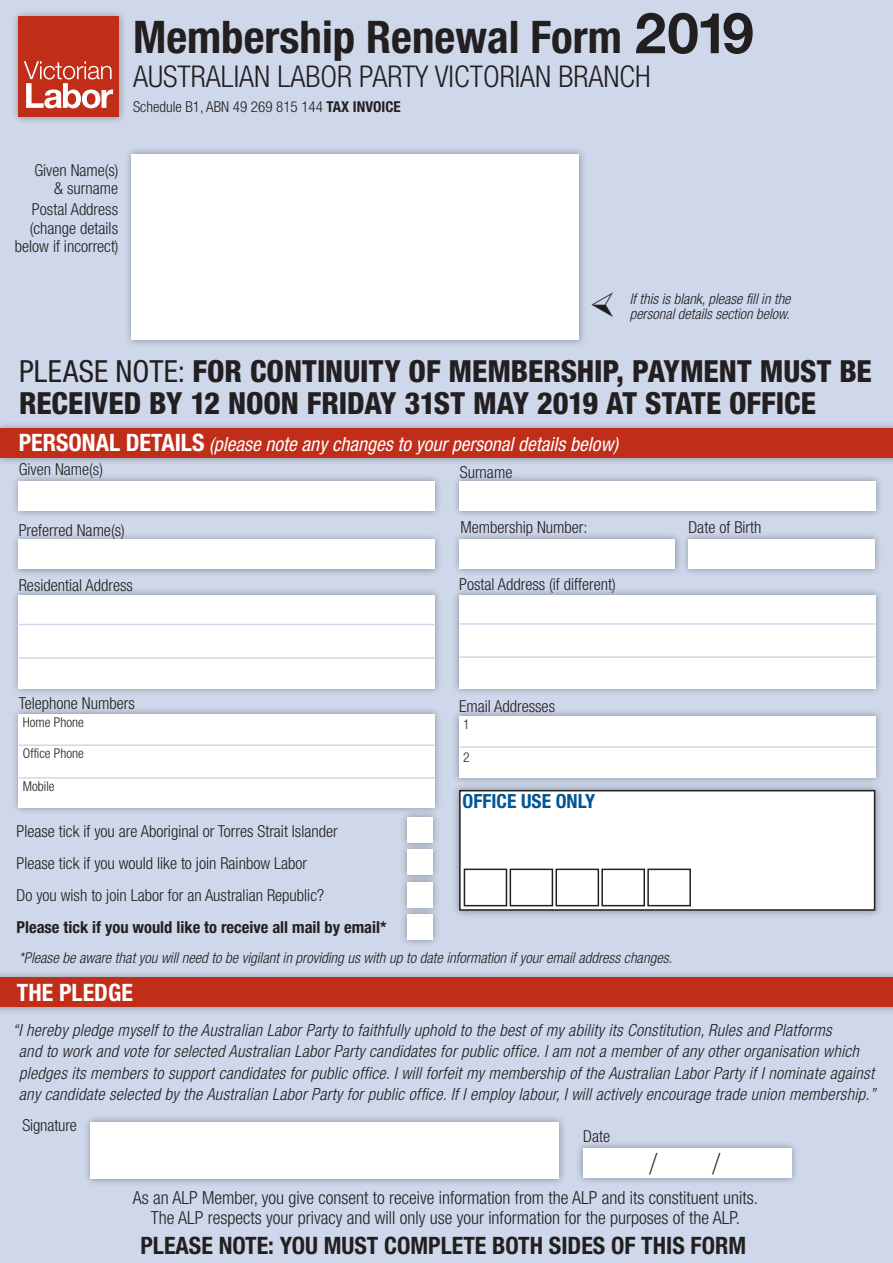
<style>
.page{position:relative;width:893px;height:1263px;background:#ced8ea}
.page>*{position:absolute;margin:0;border:0;box-sizing:border-box;transform-origin:0 0}
.t1{font:700 56.55px "Helvetica Neue";color:#231f20}
.t2{font:700 condensed 45px "Helvetica Neue";color:#231f20}
.t3{font:800 condensed 30.45px/31.5px "Helvetica Neue";color:#231f20}
.t4{font:300 condensed 30px "Helvetica Neue";color:#231f20}
.t5{font:30px "Times New Roman";color:#231f20}
.t6{font:700 condensed 24px "Helvetica Neue";color:#231f20}
.t7{font:700 condensed 24px "Helvetica Neue";color:#fff}
.t8{font:italic condensed 19.5px "Helvetica Neue";color:#fff}
.t9{font:700 condensed 19.5px "Helvetica Neue";color:#005595}
.t10{font:300 condensed 18px/19.5px "Helvetica Neue";color:#231f20;text-align:center}
.t11{font:italic 300 condensed 16.8px/21.3px "Helvetica Neue";letter-spacing:.015em;color:#231f20}
.t12{font:300 condensed 16.5px/18px "Helvetica Neue";color:#231f20;text-align:right}
.t13{font:700 condensed 16.5px "Helvetica Neue";color:#231f20}
.t14{font:italic 300 condensed 15px "Helvetica Neue";color:#231f20}
.t15{font:300 condensed 15px "Helvetica Neue";color:#231f20}
.t16{font:italic 300 condensed 14.85px/15px "Helvetica Neue";color:#231f20}
.t17{font:300 condensed 13.5px "Helvetica Neue";color:#231f20}
.s1{font-weight:700}
.s2{font-weight:400}
.s3{font-weight:700;font-style:normal;font-size:24px}
</style>
<div class="page">
<div style="left:11px;top:474px;width:431px;height:45px;background:#231f20;opacity:.4"></div>
<div style="left:19px;top:481px;width:416px;height:30px;background:#fff"></div>
<div style="left:0;top:421px;width:893px;height:45px;background:#231f20;opacity:.4"></div>
<div style="left:0;top:429px;width:893px;height:29px;background:#c02d19"></div>
<div style="left:452px;top:474px;width:431px;height:45px;background:#231f20;opacity:.4"></div>
<div style="left:460px;top:481px;width:416px;height:30px;background:#fff"></div>
<div style="left:11px;top:532px;width:431px;height:45px;background:#231f20;opacity:.4"></div>
<div style="left:19px;top:540px;width:416px;height:29px;background:#fff"></div>
<div style="left:11px;top:587px;width:431px;height:109px;background:#231f20;opacity:.4"></div>
<div style="left:19px;top:595px;width:416px;height:94px;background:#fff"></div>
<hr style="left:19px;top:657px;width:416px;height:2px;background:#ced8ea">
<hr style="left:19px;top:624px;width:416px;height:1px;background:#ced8ea">
<div style="left:124px;top:147px;width:463px;height:200px;background:#231f20;opacity:.4"></div>
<div style="left:131px;top:154px;width:448px;height:186px;background:#fff"></div>
<div style="left:451px;top:587px;width:432px;height:109px;background:#231f20;opacity:.4"></div>
<div style="left:459px;top:595px;width:416px;height:94px;background:#fff"></div>
<hr style="left:459px;top:623px;width:416px;height:2px;background:#ced8ea">
<hr style="left:459px;top:656px;width:416px;height:2px;background:#ced8ea">
<div style="left:451px;top:708px;width:432px;height:77px;background:#231f20;opacity:.4"></div>
<div style="left:459px;top:716px;width:416px;height:62px;background:#fff"></div>
<hr style="left:459px;top:746px;width:416px;height:2px;background:#ced8ea">
<div style="left:11px;top:706px;width:431px;height:109px;background:#231f20;opacity:.4"></div>
<div style="left:19px;top:714px;width:416px;height:93px;background:#fff"></div>
<hr style="left:19px;top:744px;width:416px;height:2px;background:#ced8ea">
<hr style="left:19px;top:777px;width:416px;height:2px;background:#ced8ea">
<div style="left:452px;top:532px;width:231px;height:45px;background:#231f20;opacity:.4"></div>
<div style="left:460px;top:539px;width:215px;height:30px;background:#fff"></div>
<div style="left:681px;top:532px;width:202px;height:45px;background:#231f20;opacity:.4"></div>
<div style="left:688px;top:539px;width:187px;height:30px;background:#fff"></div>
<div style="left:451px;top:782px;width:432px;height:136px;background:#231f20;opacity:.4"></div>
<div style="left:460px;top:791px;width:415px;height:119px;background:#fff"></div>
<div style="left:459px;top:790px;width:416px;height:121px;border:2px solid #231f20"></div>
<div style="left:647px;top:868px;width:44px;height:38px;border:2px solid #231f20"></div>
<div style="left:601px;top:868px;width:44px;height:38px;border:2px solid #231f20"></div>
<div style="left:555px;top:868px;width:44px;height:38px;border:2px solid #231f20"></div>
<div style="left:510px;top:868px;width:43px;height:38px;border:2px solid #231f20"></div>
<div style="left:464px;top:868px;width:43px;height:38px;border:2px solid #231f20"></div>
<div style="left:11px;top:9px;width:116px;height:115px;background:#231f20;opacity:.4"></div>
<div style="left:19px;top:16px;width:100px;height:101px;background:#c02d19"></div>
<svg style="left:24px;top:61px;width:89px;height:47px"></svg>
<div style="left:399px;top:842px;width:42px;height:41px;background:#231f20;opacity:.4"></div>
<div style="left:407px;top:849px;width:26px;height:26px;background:#fff"></div>
<div style="left:399px;top:874px;width:42px;height:41px;background:#231f20;opacity:.4"></div>
<div style="left:407px;top:882px;width:26px;height:25px;background:#fff"></div>
<div style="left:399px;top:810px;width:42px;height:41px;background:#231f20;opacity:.4"></div>
<div style="left:407px;top:817px;width:26px;height:26px;background:#fff"></div>
<div style="left:399px;top:906px;width:42px;height:41px;background:#231f20;opacity:.4"></div>
<div style="left:407px;top:914px;width:26px;height:25px;background:#fff"></div>
<div style="left:0;top:970px;width:893px;height:45px;background:#231f20;opacity:.4"></div>
<div style="left:0;top:977px;width:893px;height:30px;background:#c02d19"></div>
<div style="left:83px;top:1114px;width:484px;height:73px;background:#231f20;opacity:.4"></div>
<div style="left:91px;top:1122px;width:468px;height:57px;background:#fff"></div>
<div style="left:575px;top:1140px;width:224px;height:45px;background:#231f20;opacity:.4"></div>
<div style="left:583px;top:1148px;width:208px;height:29px;background:#fff"></div>
<h1 class="t1" style="left:635px;top:-2px;width:121px">2019</h1>
<h2 class="t2" style="left:133px;top:10px;width:490px">Membership Renewal Form</h2>
<h3 class="t4" style="left:133px;top:59px;width:519px">AUSTRALIAN LABOR PARTY VICTORIAN BRANCH</h3>
<p class="t15" style="left:133px;top:98px;width:269px">Schedule B1, ABN 49 269 815 144 <span class="s1">TAX INVOICE</span></p>
<p class="t12" style="left:34px;top:161px;width:86px">Given Name(s) &amp; surname</p>
<p class="t12" style="left:15px;top:201px;width:105px">Postal Address (change details below if incorrect)</p>
<p class="t16" style="left:630px;top:291px;width:162px">If this is blank, please fill in the personal details section below.</p>
<h3 class="t3" style="left:19px;top:355px;width:854px"><span class="s2">PLEASE NOTE:</span> FOR CONTINUITY OF MEMBERSHIP, PAYMENT MUST BE<br>RECEIVED BY 12 NOON FRIDAY 31ST MAY 2019 AT STATE OFFICE</h3>
<p class="t8" style="left:19px;top:433px;width:601px"><span class="s3">PERSONAL DETAILS</span> (please note any changes to your personal details below)</p>
<p class="t12" style="left:19px;top:460px;width:86px">Given Name(s)</p>
<p class="t12" style="left:460px;top:463px;width:54px">Surname</p>
<p class="t12" style="left:19px;top:521px;width:108px">Preferred Name(s)</p>
<p class="t12" style="left:460px;top:518px;width:129px">Membership Number:</p>
<p class="t12" style="left:19px;top:576px;width:116px">Residential Address</p>
<p class="t12" style="left:459px;top:575px;width:158px">Postal Address (if different)</p>
<p class="t12" style="left:688px;top:518px;width:75px">Date of Birth</p>
<p class="t12" style="left:19px;top:694px;width:118px">Telephone Numbers</p>
<p class="t17" style="left:23px;top:746px;width:62px">Office Phone</p>
<p class="t17" style="left:23px;top:779px;width:33px">Mobile</p>
<p class="t17" style="left:23px;top:714px;width:62px">Home Phone</p>
<p class="t12" style="left:17px;top:822px;width:323px">Please tick if you are Aboriginal or Torres Strait Islander</p>
<p class="t12" style="left:17px;top:847px;width:309px;line-height:32.2px;text-align:left">Please tick if you would like to join Rainbow Labor<br>Do you wish to join Labor for an Australian Republic?</p>
<p class="t12" style="left:459px;top:697px;width:97px">Email Addresses</p>
<p class="t17" style="left:463px;top:717px;width:8px">1</p>
<p class="t17" style="left:463px;top:749px;width:8px">2</p>
<p class="t9" style="left:463px;top:789px;width:134px">OFFICE USE ONLY</p>
<p class="t13" style="left:17px;top:917px;width:371px">Please tick if you would like to receive all mail by email*</p>
<p class="t14" style="left:19px;top:949px;width:655px">*Please be aware that you will need to be vigilant in providing us with up to date information if your email address changes.</p>
<h3 class="t7" style="left:17px;top:977px;width:117px">THE PLEDGE</h3>
<p class="t11" style="left:19px;top:1019px;width:858px;text-indent:-7px">“I hereby pledge myself to the Australian Labor Party to faithfully uphold to the best of my ability its Constitution, Rules and Platforms<br>and to work and vote for selected Australian Labor Party candidates for public office. I am not a member of any other organisation which pledges its members to support candidates for public office. I will forfeit my membership of the Australian Labor Party if I nominate against any candidate selected by the Australian Labor Party for public office. If I employ labour, I will actively encourage trade union membership.”</p>
<p class="t12" style="left:22px;top:1116px;width:56px">Signature</p>
<p class="t12" style="left:583px;top:1127px;width:28px">Date</p>
<h3 class="t5" style="left:649px;top:1143px;width:10px">/</h3>
<h3 class="t5" style="left:712px;top:1143px;width:10px">/</h3>
<p class="t10" style="left:133px;top:1188px;width:627px">As an ALP Member, you give consent to receive information from the ALP and its constituent units.<br>The ALP respects your privacy and will only use your information for the purposes of the ALP.</p>
<h3 class="t6" style="left:140px;top:1231px;width:607px">PLEASE NOTE: YOU MUST COMPLETE BOTH SIDES OF THIS FORM</h3>
</div>
